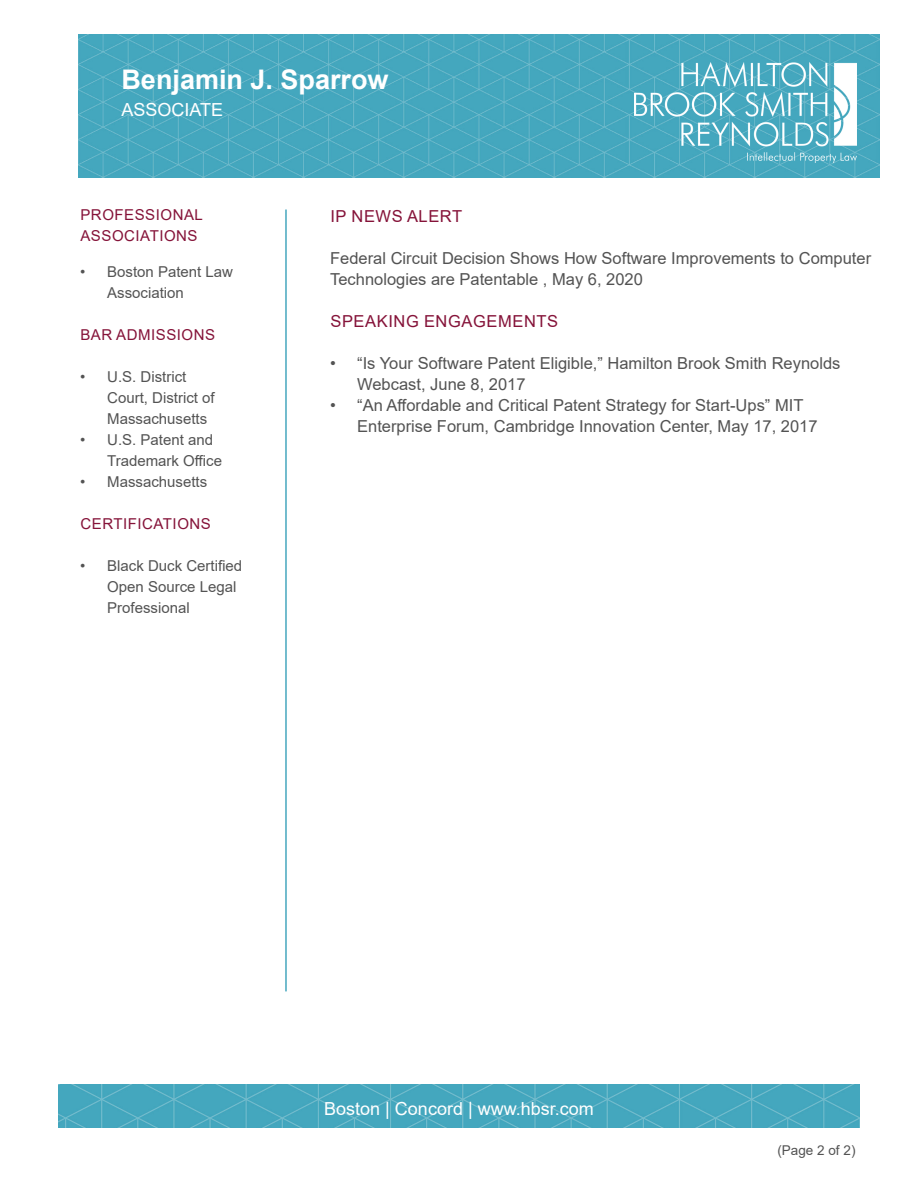
<style>
.page{position:relative;width:918px;height:1188px;background:#fff}
.page>*{position:absolute;margin:0;border:0;box-sizing:border-box;transform-origin:0 0}
.t1{font:700 27px "Arial";color:#fff}
.t2{font:18px "Arial";color:#fff}
.t3{font:16.5px/21px "Arial";color:#535353}
.t4{font:16.5px "Arial";letter-spacing:.035em;color:#851339}
.t5{font:15px/21px "Arial";color:#535353}
.t6{font:15px/21px "Arial";letter-spacing:.035em;color:#851339}
.t7{font:13.5px "Arial";color:#535353}
</style>
<div class="page">
<img style="left:78px;top:35px;width:801px;height:142px">
<img style="left:634px;top:63px;width:223px;height:99px">
<img style="left:59px;top:1084px;width:800px;height:44px">
<hr style="left:285px;top:210px;width:2px;height:781px;background:#45a7be">
<p class="t1" style="left:122px;top:60px;width:269px">Benjamin J. Sparrow</p>
<p class="t2" style="left:122px;top:97px;width:103px">ASSOCIATE</p>
<p class="t6" style="left:80px;top:205px;width:124px">PROFESSIONAL<br>ASSOCIATIONS</p>
<p class="t5" style="left:107px;top:262px;width:127px;text-indent:-27px">• Boston Patent Law<br>Association</p>
<p class="t6" style="left:80px;top:325px;width:136px">BAR ADMISSIONS</p>
<p class="t5" style="left:107px;top:367px;width:109px;text-indent:-27px">• U.S. District<br>Court, District of<br>Massachusetts</p>
<p class="t5" style="left:107px;top:430px;width:116px;text-indent:-27px">• U.S. Patent and<br>Trademark Office</p>
<p class="t5" style="left:80px;top:472px;width:129px">• Massachusetts</p>
<p class="t6" style="left:80px;top:514px;width:132px">CERTIFICATIONS</p>
<p class="t5" style="left:107px;top:556px;width:137px;text-indent:-27px">• Black Duck Certified<br>Open Source Legal<br>Professional</p>
<p class="t4" style="left:331px;top:204px;width:133px">IP NEWS ALERT</p>
<p class="t3" style="left:330px;top:247px;width:542px">Federal Circuit Decision Shows How Software Improvements to Computer<br>Technologies are Patentable , May 6, 2020</p>
<p class="t4" style="left:331px;top:309px;width:229px">SPEAKING ENGAGEMENTS</p>
<p class="t3" style="left:357px;top:352px;width:485px;text-indent:-27px">• “Is Your Software Patent Eligible,” Hamilton Brook Smith Reynolds<br>Webcast, June 8, 2017</p>
<p class="t3" style="left:357px;top:394px;width:462px;text-indent:-27px">• “An Affordable and Critical Patent Strategy for Start-Ups” MIT<br>Enterprise Forum, Cambridge Innovation Center, May 17, 2017</p>
<p class="t2" style="left:324px;top:1096px;width:271px">Boston | Concord | www.hbsr.com</p>
<p class="t7" style="left:777px;top:1141px;width:80px">(Page 2 of 2)</p>
</div>
